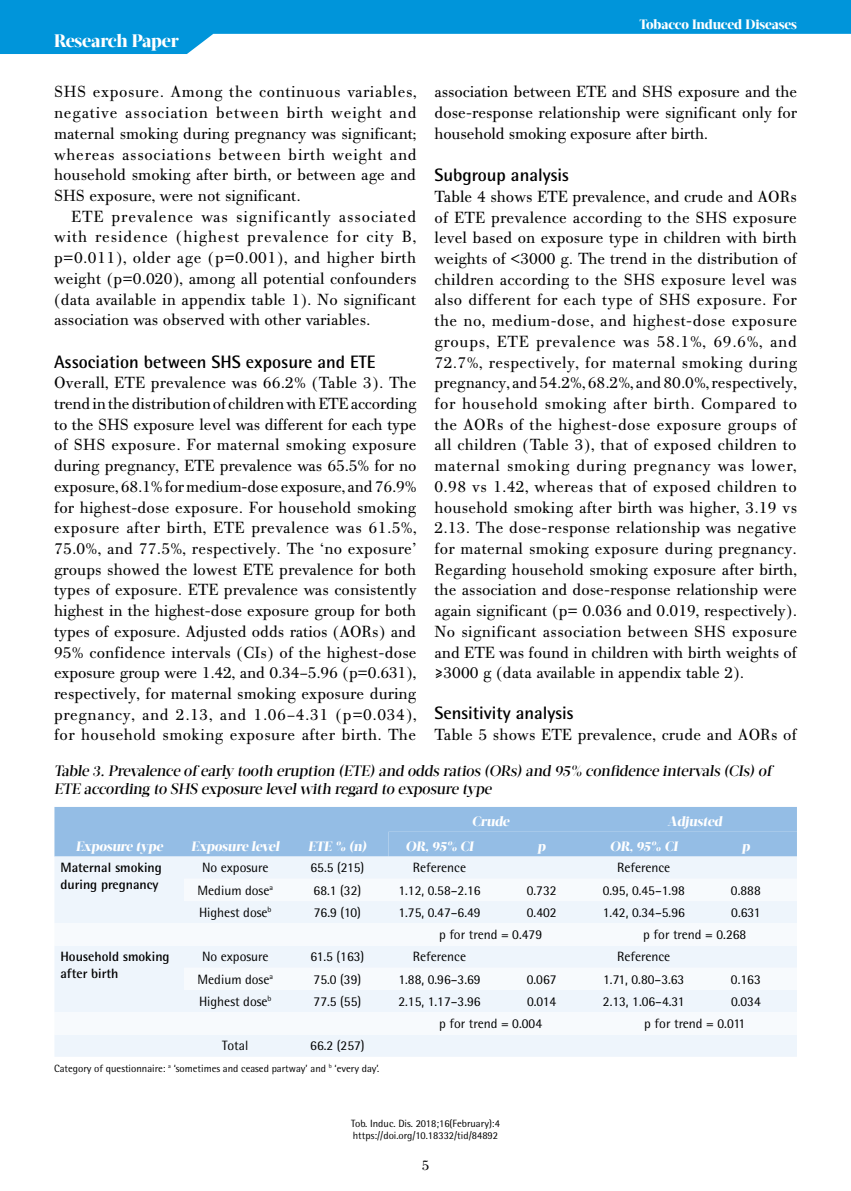
<style>
.page{position:relative;width:851px;height:1191px;background:#fff}
.page>*{position:absolute;margin:0;border:0;box-sizing:border-box;transform-origin:0 0}
.t1{font:700 18px "Rotis Semi Sans Hel";color:#000}
.t2{font:800 18px "Acta Display W04";letter-spacing:-.01em;color:#fff}
.t3{font:17.25px/20.7px "PF Bodoni Text";color:#000;text-align:justify}
.t4{font:500 15px/18px "Acta Display W04";color:#000}
.t5{font:15px "PF Bodoni Text";color:#000}
.t6{font:13.5px "Rotis Semi Sans Hel";color:#000}
.t7{font:800 13.5px "Acta Display W04";letter-spacing:-.01em;color:#fff}
.t8{font:700 13.5px/16.2px "Rotis Semi Sans Hel";color:#000}
.t9{font:10.5px/12.6px "Rotis Semi Sans Hel";color:#000}
.s1{font-family:"DIN Pro"}
</style>
<div class="page">
<svg style="left:0;top:0;width:850px;height:54px;fill:#0095da"></svg>
<div style="left:54px;top:807px;width:742px;height:49px;background:#94bde5"></div>
<div style="left:54px;top:856px;width:742px;height:200px;background:#eef5fc"></div>
<svg style="left:54px;top:878px;width:742px;height:156px"></svg>
<p class="t2" style="left:54px;top:30px;width:126px">Research Paper</p>
<p class="t7" style="left:639px;top:17px;width:159px">Tobacco Induced Diseases</p>
<p class="t3" style="left:54px;top:82px;width:364px">SHS exposure. Among the continuous variables, negative association between birth weight and maternal smoking during pregnancy was significant; whereas associations between birth weight and household smoking after birth, or between age and SHS exposure, were not significant.</p>
<p class="t3" style="left:54px;top:206px;width:364px;text-indent:17px">ETE prevalence was significantly associated with residence (highest prevalence for city B, p=0.011), older age (p=0.001), and higher birth weight (p=0.020), among all potential confounders (data available in appendix table 1). No significant association was observed with other variables.</p>
<p class="t1" style="left:54px;top:350px;width:323px">Association between SHS exposure and ETE</p>
<p class="t3" style="left:54px;top:373px;width:364px">Overall, ETE prevalence was 66.2% (Table 3). The trend in the distribution of children with ETE according to the SHS exposure level was different for each type of SHS exposure. For maternal smoking exposure during pregnancy, ETE prevalence was 65.5% for no exposure, 68.1% for medium-dose exposure, and 76.9% for highest-dose exposure. For household smoking exposure after birth, ETE prevalence was 61.5%, 75.0%, and 77.5%, respectively. The ‘no exposure’ groups showed the lowest ETE prevalence for both types of exposure. ETE prevalence was consistently highest in the highest-dose exposure group for both types of exposure. Adjusted odds ratios (AORs) and 95% confidence intervals (CIs) of the highest-dose exposure group were 1.42, and 0.34–5.96 (p=0.631), respectively, for maternal smoking exposure during pregnancy, and 2.13, and 1.06–4.31 (p=0.034), for household smoking exposure after birth. The</p>
<p class="t3" style="left:434px;top:82px;width:364px">association between ETE and SHS exposure and the dose-response relationship were significant only for household smoking exposure after birth.</p>
<p class="t1" style="left:434px;top:164px;width:136px">Subgroup analysis</p>
<p class="t3" style="left:434px;top:186px;width:364px">Table 4 shows ETE prevalence, and crude and AORs of ETE prevalence according to the SHS exposure level based on exposure type in children with birth weights of &lt;3000 g. The trend in the distribution of children according to the SHS exposure level was also different for each type of SHS exposure. For the no, medium-dose, and highest-dose exposure groups, ETE prevalence was 58.1%, 69.6%, and 72.7%, respectively, for maternal smoking during pregnancy, and 54.2%, 68.2%, and 80.0%, respectively, for household smoking after birth. Compared to the AORs of the highest-dose exposure groups of all children (Table 3), that of exposed children to maternal smoking during pregnancy was lower, 0.98 vs 1.42, whereas that of exposed children to household smoking after birth was higher, 3.19 vs 2.13. The dose-response relationship was negative for maternal smoking exposure during pregnancy.<br>Regarding household smoking exposure after birth, the association and dose-response relationship were again significant (p= 0.036 and 0.019, respectively).<br>No significant association between SHS exposure and ETE was found in children with birth weights of <span class="s1">≥</span>3000 g (data available in appendix table 2).</p>
<p class="t1" style="left:434px;top:702px;width:141px">Sensitivity analysis</p>
<p class="t3" style="left:434px;top:724px;width:364px">Table 5 shows ETE prevalence, crude and AORs of</p>
<p class="t4" style="left:54px;top:762px;width:718px">Table 3. Prevalence of early tooth eruption (ETE) and odds ratios (ORs) and 95% confidence intervals (CIs) of<br>ETE according to SHS exposure level with regard to exposure type</p>
<p class="t7" style="left:76px;top:837px;width:91px">Exposure type</p>
<p class="t7" style="left:191px;top:837px;width:92px">Exposure level</p>
<p class="t7" style="left:308px;top:837px;width:62px">ETE % (n)</p>
<p class="t7" style="left:472px;top:813px;width:41px">Crude</p>
<p class="t7" style="left:667px;top:813px;width:58px">Adjusted</p>
<p class="t7" style="left:405px;top:837px;width:72px">OR,95% CI</p>
<p class="t7" style="left:537px;top:837px;width:12px">p</p>
<p class="t7" style="left:609px;top:837px;width:72px">OR,95% CI</p>
<p class="t7" style="left:741px;top:837px;width:12px">p</p>
<p class="t8" style="left:60px;top:859px;width:103px">Maternal smoking during pregnancy</p>
<p class="t6" style="left:202px;top:859px;width:68px">No exposure</p>
<p class="t6" style="left:310px;top:859px;width:55px">65.5 (215)</p>
<p class="t6" style="left:413px;top:859px;width:55px">Reference</p>
<p class="t6" style="left:617px;top:859px;width:55px">Reference</p>
<p class="t6" style="left:197px;top:882px;width:77px">Medium dose<sup>a</sup></p>
<p class="t6" style="left:313px;top:882px;width:49px">68.1 (32)</p>
<p class="t6" style="left:398px;top:882px;width:84px">1.12, 0.58–2.16</p>
<p class="t6" style="left:526px;top:882px;width:31px">0.732</p>
<p class="t6" style="left:602px;top:882px;width:84px">0.95, 0.45–1.98</p>
<p class="t6" style="left:730px;top:882px;width:31px">0.888</p>
<p class="t6" style="left:199px;top:904px;width:74px">Highest dose<sup>b</sup></p>
<p class="t6" style="left:314px;top:904px;width:49px">76.9 (10)</p>
<p class="t6" style="left:398px;top:904px;width:84px">1.75, 0.47–6.49</p>
<p class="t6" style="left:527px;top:904px;width:31px">0.402</p>
<p class="t6" style="left:602px;top:904px;width:84px">1.42, 0.34–5.96</p>
<p class="t6" style="left:731px;top:904px;width:31px">0.631</p>
<p class="t6" style="left:439px;top:926px;width:104px">p for trend = 0.479</p>
<p class="t6" style="left:643px;top:926px;width:104px">p for trend = 0.268</p>
<p class="t8" style="left:60px;top:948px;width:111px">Household smoking after birth</p>
<p class="t6" style="left:202px;top:948px;width:68px">No exposure</p>
<p class="t6" style="left:310px;top:948px;width:55px">61.5 (163)</p>
<p class="t6" style="left:413px;top:948px;width:55px">Reference</p>
<p class="t6" style="left:617px;top:948px;width:55px">Reference</p>
<p class="t6" style="left:197px;top:971px;width:77px">Medium dose<sup>a</sup></p>
<p class="t6" style="left:313px;top:971px;width:49px">75.0 (39)</p>
<p class="t6" style="left:398px;top:971px;width:84px">1.88, 0.96–3.69</p>
<p class="t6" style="left:526px;top:971px;width:31px">0.067</p>
<p class="t6" style="left:603px;top:971px;width:83px">1.71, 0.80–3.63</p>
<p class="t6" style="left:730px;top:971px;width:31px">0.163</p>
<p class="t6" style="left:199px;top:993px;width:74px">Highest dose<sup>b</sup></p>
<p class="t6" style="left:313px;top:993px;width:49px">77.5 (55)</p>
<p class="t6" style="left:398px;top:993px;width:84px">2.15, 1.17–3.96</p>
<p class="t6" style="left:527px;top:993px;width:31px">0.014</p>
<p class="t6" style="left:603px;top:993px;width:83px">2.13, 1.06–4.31</p>
<p class="t6" style="left:730px;top:993px;width:31px">0.034</p>
<p class="t6" style="left:439px;top:1015px;width:104px">p for trend = 0.004</p>
<p class="t6" style="left:644px;top:1015px;width:102px">p for trend = 0.011</p>
<p class="t6" style="left:222px;top:1037px;width:28px">Total</p>
<p class="t6" style="left:310px;top:1037px;width:56px">66.2 (257)</p>
<p class="t9" style="left:54px;top:1062px;width:327px">Category of questionnaire: <sup>a</sup> ‘sometimes and ceased partway’ and <sup>b</sup> ‘every day’.</p>
<p class="t9" style="left:351px;top:1116px;width:150px">Tob. Induc. Dis. 2018;16(February):4 https://doi.org/10.18332/tid/84892</p>
<p class="t5" style="left:421px;top:1156px;width:9px">5</p>
</div>
